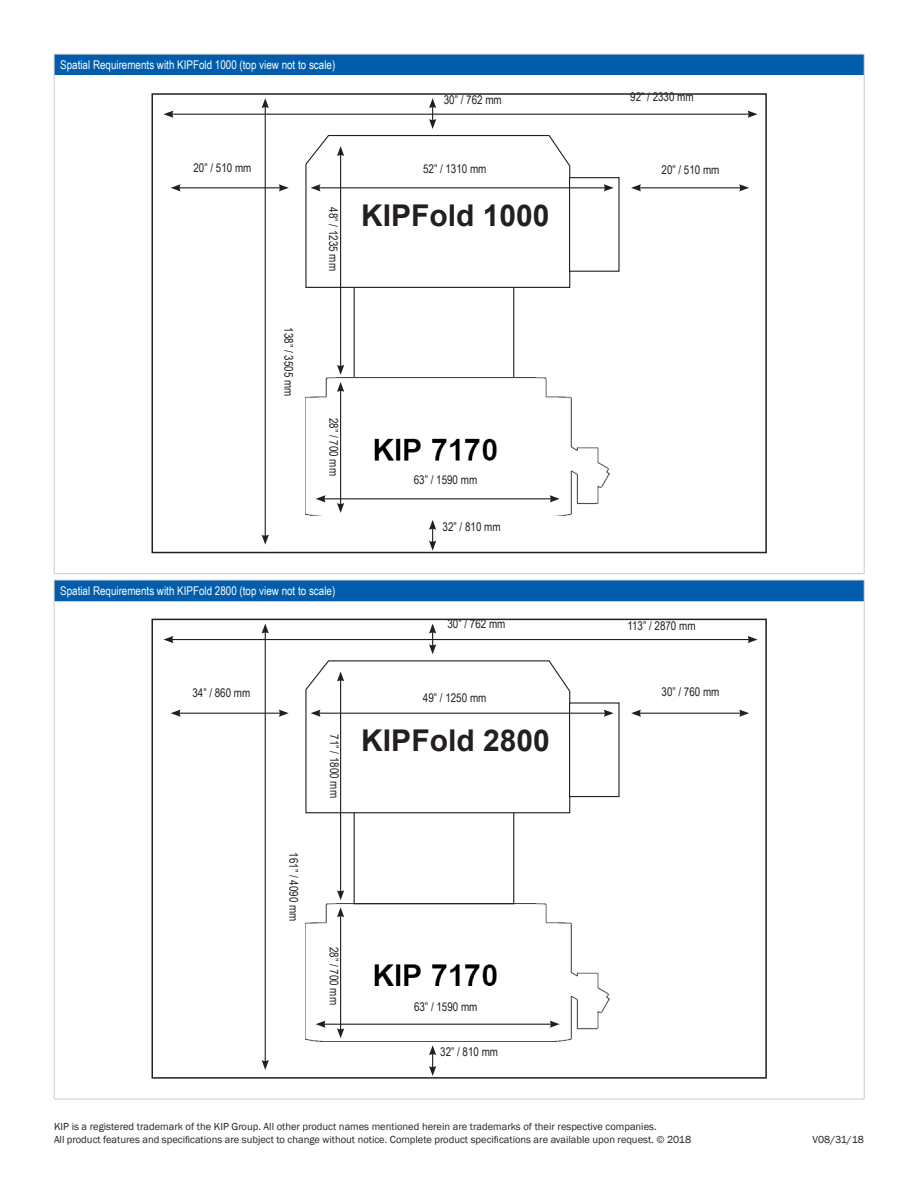
<style>
.page{position:relative;width:918px;height:1188px;background:#fff}
.page>*{position:absolute;margin:0;border:0;box-sizing:border-box;transform-origin:0 0}
.t1{font:700 30px "Arial";color:#231f20}
.t2{font:12px "Arial Narrow";color:#231f20}
.t3{font:12px "Arial Narrow";color:#fff}
.t4{font:10.5px/12.6px "Franklin Gothic";color:#231f20}
</style>
<div class="page">
<div style="left:54px;top:54px;width:810px;height:22px;background:#015dab"></div>
<hr style="left:54px;top:76px;width:1px;height:497px;background:#c9cacc">
<hr style="left:864px;top:76px;width:1px;height:497px;background:#c9cacc">
<hr style="left:54px;top:573px;width:810px;height:1px;background:#c9cacc">
<hr style="left:54px;top:54px;width:810px;height:1px;background:#c9cacc">
<svg style="left:54px;top:54px;width:1px;height:22px"></svg>
<svg style="left:864px;top:54px;width:1px;height:22px"></svg>
<div style="left:354px;top:285px;width:160px;height:94px;border:1px solid #231f20"></div>
<img style="left:305px;top:378px;width:305px;height:138px">
<div style="left:569px;top:177px;width:51px;height:95px;border:1px solid #231f20"></div>
<div style="left:152px;top:93px;width:615px;height:460px;border:2px solid #231f20"></div>
<svg style="left:429px;top:520px;width:7px;height:31px"></svg>
<hr style="left:323px;top:498px;width:229px;height:1px;background:#231f20">
<svg style="left:550px;top:495px;width:10px;height:7px"></svg>
<svg style="left:316px;top:495px;width:10px;height:7px"></svg>
<hr style="left:340px;top:390px;width:1px;height:115px;background:#231f20">
<svg style="left:337px;top:382px;width:7px;height:10px"></svg>
<svg style="left:337px;top:503px;width:7px;height:10px"></svg>
<hr style="left:340px;top:154px;width:1px;height:213px;background:#231f20">
<svg style="left:337px;top:365px;width:7px;height:10px"></svg>
<hr style="left:318px;top:187px;width:288px;height:1px;background:#231f20">
<svg style="left:604px;top:184px;width:10px;height:7px"></svg>
<svg style="left:304px;top:98px;width:267px;height:191px"></svg>
<hr style="left:178px;top:187px;width:103px;height:1px;background:#231f20">
<svg style="left:279px;top:184px;width:10px;height:7px"></svg>
<svg style="left:171px;top:184px;width:10px;height:7px"></svg>
<hr style="left:639px;top:187px;width:102px;height:1px;background:#231f20">
<svg style="left:739px;top:184px;width:10px;height:7px"></svg>
<svg style="left:631px;top:184px;width:10px;height:7px"></svg>
<hr style="left:265px;top:106px;width:1px;height:431px;background:#231f20">
<svg style="left:262px;top:98px;width:7px;height:10px"></svg>
<svg style="left:262px;top:535px;width:7px;height:10px"></svg>
<hr style="left:171px;top:114px;width:579px;height:1px;background:#231f20">
<svg style="left:748px;top:111px;width:10px;height:7px"></svg>
<svg style="left:164px;top:111px;width:10px;height:7px"></svg>
<div style="left:54px;top:580px;width:810px;height:21px;background:#015dab"></div>
<hr style="left:54px;top:601px;width:810px;height:1px;background:#c9cacc">
<hr style="left:54px;top:580px;width:810px;height:1px;background:#c9cacc">
<svg style="left:54px;top:580px;width:1px;height:21px"></svg>
<svg style="left:864px;top:580px;width:1px;height:21px"></svg>
<hr style="left:54px;top:602px;width:1px;height:497px;background:#c9cacc">
<hr style="left:864px;top:602px;width:1px;height:497px;background:#c9cacc">
<hr style="left:54px;top:1099px;width:810px;height:1px;background:#c9cacc">
<img style="left:305px;top:903px;width:305px;height:138px">
<div style="left:354px;top:810px;width:160px;height:94px;border:1px solid #231f20"></div>
<div style="left:152px;top:619px;width:615px;height:460px;border:2px solid #231f20"></div>
<svg style="left:429px;top:624px;width:7px;height:30px"></svg>
<svg style="left:429px;top:1045px;width:7px;height:31px"></svg>
<hr style="left:323px;top:1024px;width:229px;height:1px;background:#231f20">
<svg style="left:550px;top:1021px;width:10px;height:7px"></svg>
<svg style="left:316px;top:1021px;width:10px;height:7px"></svg>
<hr style="left:340px;top:915px;width:1px;height:116px;background:#231f20">
<svg style="left:337px;top:907px;width:7px;height:10px"></svg>
<svg style="left:337px;top:1028px;width:7px;height:10px"></svg>
<hr style="left:340px;top:679px;width:1px;height:214px;background:#231f20">
<svg style="left:337px;top:890px;width:7px;height:10px"></svg>
<hr style="left:318px;top:713px;width:288px;height:1px;background:#231f20">
<svg style="left:604px;top:710px;width:10px;height:7px"></svg>
<svg style="left:305px;top:660px;width:266px;height:154px"></svg>
<hr style="left:178px;top:713px;width:103px;height:1px;background:#231f20">
<svg style="left:279px;top:710px;width:10px;height:7px"></svg>
<svg style="left:171px;top:710px;width:10px;height:7px"></svg>
<hr style="left:639px;top:713px;width:102px;height:1px;background:#231f20">
<svg style="left:739px;top:710px;width:10px;height:7px"></svg>
<svg style="left:631px;top:710px;width:10px;height:7px"></svg>
<hr style="left:265px;top:631px;width:1px;height:431px;background:#231f20">
<svg style="left:262px;top:624px;width:7px;height:10px"></svg>
<svg style="left:262px;top:1060px;width:7px;height:10px"></svg>
<hr style="left:171px;top:639px;width:579px;height:1px;background:#231f20">
<svg style="left:748px;top:636px;width:10px;height:7px"></svg>
<svg style="left:164px;top:636px;width:10px;height:7px"></svg>
<p class="t3" style="left:60px;top:56px;width:277px">Spatial Requirements with KIPFold 1000 (top view not to scale)</p>
<p class="t2" style="left:444px;top:91px;width:59px">30” / 762 mm</p>
<p class="t2" style="left:630px;top:88px;width:65px">92” / 2330 mm</p>
<p class="t2" style="left:193px;top:159px;width:59px">20” / 510 mm</p>
<p class="t2" style="left:423px;top:160px;width:65px">52” / 1310 mm</p>
<p class="t2" style="left:662px;top:161px;width:59px">20” / 510 mm</p>
<p class="t2" style="left:298px;top:327px;width:70px;rotate:90deg">138” / 3505 mm</p>
<p class="t2" style="left:342px;top:207px;width:65px;rotate:90deg">48” / 1235 mm</p>
<p class="t2" style="left:343px;top:418px;width:59px;rotate:90deg">28” / 700 mm</p>
<p class="t3" style="left:60px;top:582px;width:277px">Spatial Requirements with KIPFold 2800 (top view not to scale)</p>
<h1 class="t1" style="left:361px;top:196px;width:190px">KIPFold 1000</h1>
<p class="t2" style="left:414px;top:471px;width:65px">63” / 1590 mm</p>
<p class="t2" style="left:443px;top:518px;width:59px">32” / 810 mm</p>
<p class="t2" style="left:447px;top:615px;width:59px">30” / 762 mm</p>
<p class="t2" style="left:627px;top:617px;width:70px">113” / 2870 mm</p>
<p class="t2" style="left:192px;top:684px;width:59px">34” / 860 mm</p>
<p class="t2" style="left:662px;top:683px;width:59px">30” / 760 mm</p>
<p class="t2" style="left:423px;top:689px;width:65px">49” / 1250 mm</p>
<p class="t2" style="left:303px;top:852px;width:70px;rotate:90deg">161” / 4090 mm</p>
<p class="t2" style="left:343px;top:734px;width:65px;rotate:90deg">71” / 1800 mm</p>
<h1 class="t1" style="left:361px;top:720px;width:190px">KIPFold 2800</h1>
<p class="t2" style="left:343px;top:947px;width:59px;rotate:90deg">28” / 700 mm</p>
<p class="t2" style="left:414px;top:998px;width:65px">63” / 1590 mm</p>
<p class="t2" style="left:440px;top:1043px;width:59px">32” / 810 mm</p>
<p class="t4" style="left:54px;top:1121px;width:639px">KIP is a registered trademark of the KIP Group. All other product names mentioned herein are trademarks of their respective companies.<br>All product features and specifications are subject to change without notice. Complete product specifications are available upon request. © 2018</p>
<p class="t4" style="left:812px;top:1133px;width:53px">V08/31/18</p>
</div>
